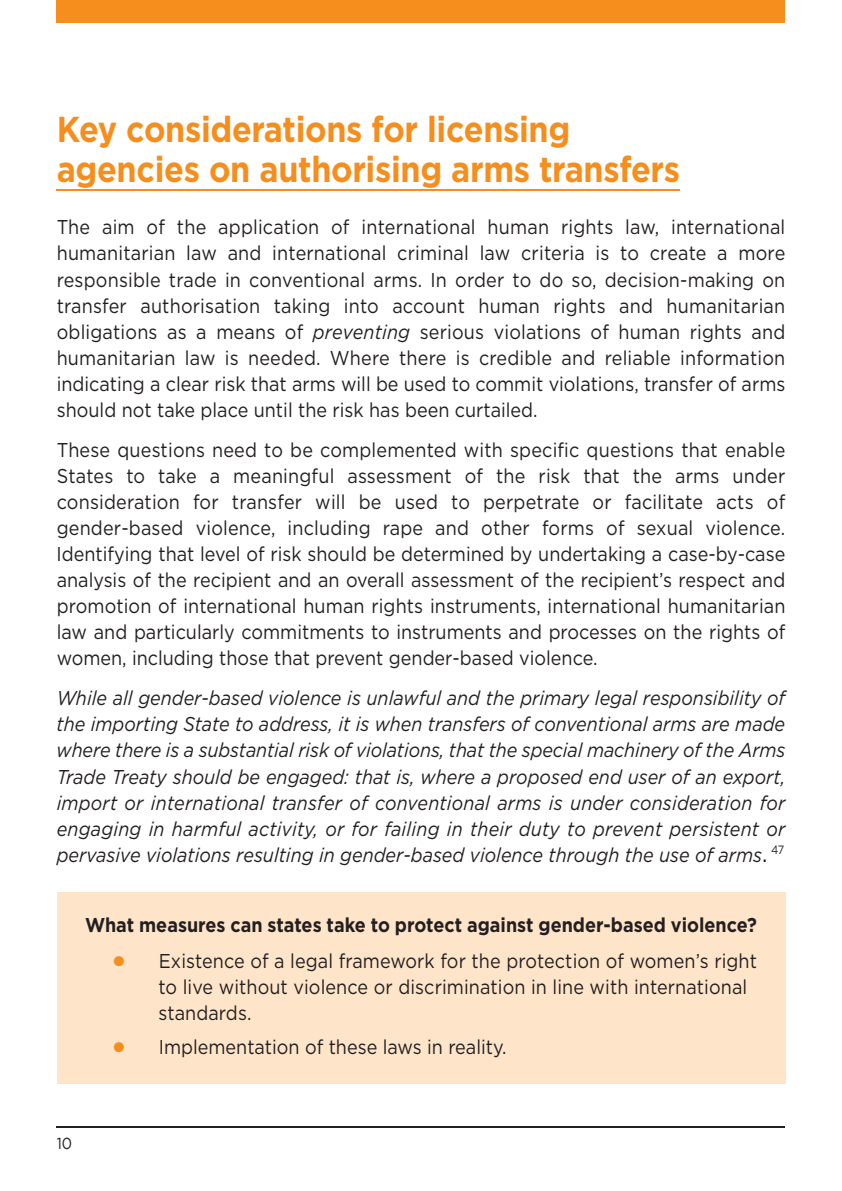
<style>
.page{position:relative;width:842px;height:1191px;background:#fff}
.page>*{position:absolute;margin:0;border:0;box-sizing:border-box;transform-origin:0 0}
.t1{font:700 36px/40px "Gotham";letter-spacing:-.01em;color:#f68e1e;scale:.9 1}
.t2{font:20px/26px "Gotham";color:#231f20;text-align:justify;scale:.9 1}
.t3{font:italic 20px/26px "Gotham";color:#231f20;text-align:justify;scale:.9 1}
.t4{font:700 20px "Gotham";color:#231f20;scale:.9 1}
.t5{font:16px "Gotham";color:#231f20;scale:.9 1}
.s1{font-style:italic}
.s2{font-style:normal;font-size:24px}
.s3{color:#f68e1e}
</style>
<div class="page">
<div style="left:57px;top:892px;width:728px;height:191px;background:#fee5c9"></div>
<hr style="left:57px;top:189px;width:623px;height:1px;background:#f68e1e">
<div style="left:57px;top:0;width:728px;height:23px;background:#f68e1e"></div>
<hr style="left:57px;top:1126px;width:728px;height:1px;background:#231f20">
<h1 class="t1" style="left:57px;top:112px;width:694px">Key considerations for licensing agencies on authorising arms transfers</h1>
<p class="t2" style="left:57px;top:216px;width:811px">The aim of the application of international human rights law, international humanitarian law and international criminal law criteria is to create a more responsible trade in conventional arms. In order to do so, decision-making on transfer authorisation taking into account human rights and humanitarian obligations as a means of <span class="s1">preventing</span> serious violations of human rights and humanitarian law is needed. Where there is credible and reliable information indicating a clear risk that arms will be used to commit violations, transfer of arms should not take place until the risk has been curtailed.</p>
<p class="t2" style="left:57px;top:438px;width:811px">These questions need to be complemented with specific questions that enable States to take a meaningful assessment of the risk that the arms under consideration for transfer will be used to perpetrate or facilitate acts of gender-based violence, including rape and other forms of sexual violence.<br>Identifying that level of risk should be determined by undertaking a case-by-case analysis of the recipient and an overall assessment of the recipient’s respect and promotion of international human rights instruments, international humanitarian law and particularly commitments to instruments and processes on the rights of women, including those that prevent gender-based violence.</p>
<p class="t3" style="left:57px;top:687px;width:811px">While all gender-based violence is unlawful and the primary legal responsibility of the importing State to address, it is when transfers of conventional arms are made where there is a substantial risk of violations, that the special machinery of the Arms Trade Treaty should be engaged: that is, where a proposed end user of an export, import or international transfer of conventional arms is under consideration for engaging in harmful activity, or for failing in their duty to prevent persistent or pervasive violations resulting in gender-based violence through the use of arms<span class="s2">.</span> <sup>47</sup></p>
<p class="t4" style="left:85px;top:918px;width:748px">What measures can states take to protect against gender-based violence?</p>
<p class="t2" style="left:158px;top:949px;width:667px;text-align:left;text-indent:-45px"><span class="s3">●</span> Existence of a legal framework for the protection of women’s right to live without violence or discrimination in line with international standards.</p>
<p class="t2" style="left:113px;top:1035px;width:438px"><span class="s3">●</span> Implementation of these laws in reality.</p>
<p class="t5" style="left:57px;top:1137px;width:19px">10</p>
</div>
